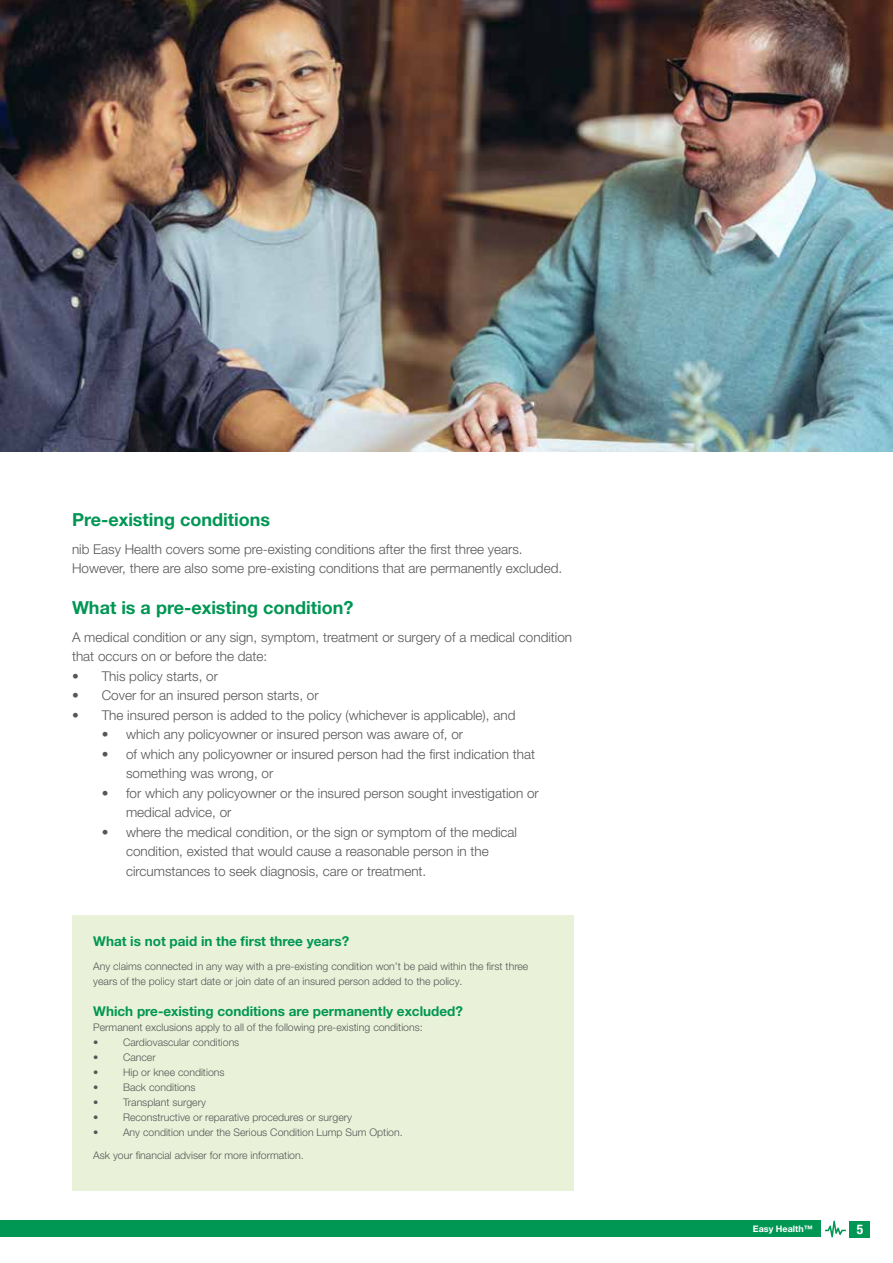
<style>
.page{position:relative;width:893px;height:1263px;background:#fff}
.page>*{position:absolute;margin:0;border:0;box-sizing:border-box;transform-origin:0 0}
.t1{font:700 18px "Helvetica Neue LT Pro";color:#009654}
.t2{font:300 13.5px/19.5px "Helvetica Neue LT Pro";color:#565656}
.t3{font:700 13.5px "Helvetica Neue LT Pro";color:#009654}
.t4{font:700 condensed 13.5px "Helvetica Neue";color:#fff}
.t5{font:300 10.5px/15px "Helvetica Neue LT Pro";color:#565656}
.t6{font:700 9px "Helvetica Neue LT Pro";color:#fff}
</style>
<div class="page">
<svg style="left:825px;top:1220px;width:21px;height:17px"></svg>
<div style="left:850px;top:1221px;width:20px;height:16px;background:#009654"></div>
<div style="left:0;top:1221px;width:821px;height:16px;background:#009654"></div>
<img style="left:0;top:0;width:893px;height:451px">
<div style="left:72px;top:915px;width:502px;height:276px;background:#e9f1d9"></div>
<h1 class="t1" style="left:72px;top:508px;width:200px">Pre-existing conditions</h1>
<p class="t2" style="left:72px;top:539px;width:492px">nib Easy Health covers some pre-existing conditions after the first three years.<br>However, there are also some pre-existing conditions that are permanently excluded.</p>
<h1 class="t1" style="left:72px;top:596px;width:283px">What is a pre-existing condition?</h1>
<p class="t2" style="left:72px;top:627px;width:502px">A medical condition or any sign, symptom, treatment or surgery of a medical condition that occurs on or before the date:</p>
<p class="t2" style="left:72px;top:666px;width:148px">• This policy starts, or</p>
<p class="t2" style="left:72px;top:685px;width:248px">• Cover for an insured person starts, or</p>
<p class="t2" style="left:72px;top:705px;width:445px">• The insured person is added to the policy (whichever is applicable), and</p>
<p class="t2" style="left:102px;top:724px;width:363px">• which any policyowner or insured person was aware of, or</p>
<p class="t2" style="left:126px;top:744px;width:411px;text-indent:-24px">• of which any policyowner or insured person had the first indication that something was wrong, or</p>
<p class="t2" style="left:126px;top:783px;width:414px;text-indent:-24px">• for which any policyowner or the insured person sought investigation or medical advice, or</p>
<p class="t2" style="left:126px;top:822px;width:393px;text-indent:-24px">• where the medical condition, or the sign or symptom of the medical condition, existed that would cause a reasonable person in the circumstances to seek diagnosis, care or treatment.</p>
<p class="t3" style="left:93px;top:933px;width:258px">What is not paid in the first three years?</p>
<p class="t5" style="left:93px;top:958px;width:437px">Any claims connected in any way with a pre-existing condition won’t be paid within the first three years of the policy start date or join date of an insured person added to the policy.</p>
<p class="t3" style="left:93px;top:1002px;width:371px">Which pre-existing conditions are permanently excluded?</p>
<p class="t5" style="left:93px;top:1019px;width:331px">Permanent exclusions apply to all of the following pre-existing conditions:</p>
<p class="t5" style="left:93px;top:1034px;width:148px">• Cardiovascular conditions</p>
<p class="t5" style="left:93px;top:1049px;width:64px">• Cancer</p>
<p class="t5" style="left:93px;top:1064px;width:133px">• Hip or knee conditions</p>
<p class="t5" style="left:93px;top:1079px;width:104px">• Back conditions</p>
<p class="t5" style="left:93px;top:1094px;width:114px">• Transplant surgery</p>
<p class="t5" style="left:93px;top:1109px;width:260px">• Reconstructive or reparative procedures or surgery</p>
<p class="t5" style="left:93px;top:1124px;width:311px">• Any condition under the Serious Condition Lump Sum Option.</p>
<p class="t5" style="left:93px;top:1147px;width:212px">Ask your financial adviser for more information.</p>
<p class="t6" style="left:753px;top:1223px;width:61px">Easy Health™</p>
<p class="t4" style="left:857px;top:1217px;width:8px">5</p>
</div>
